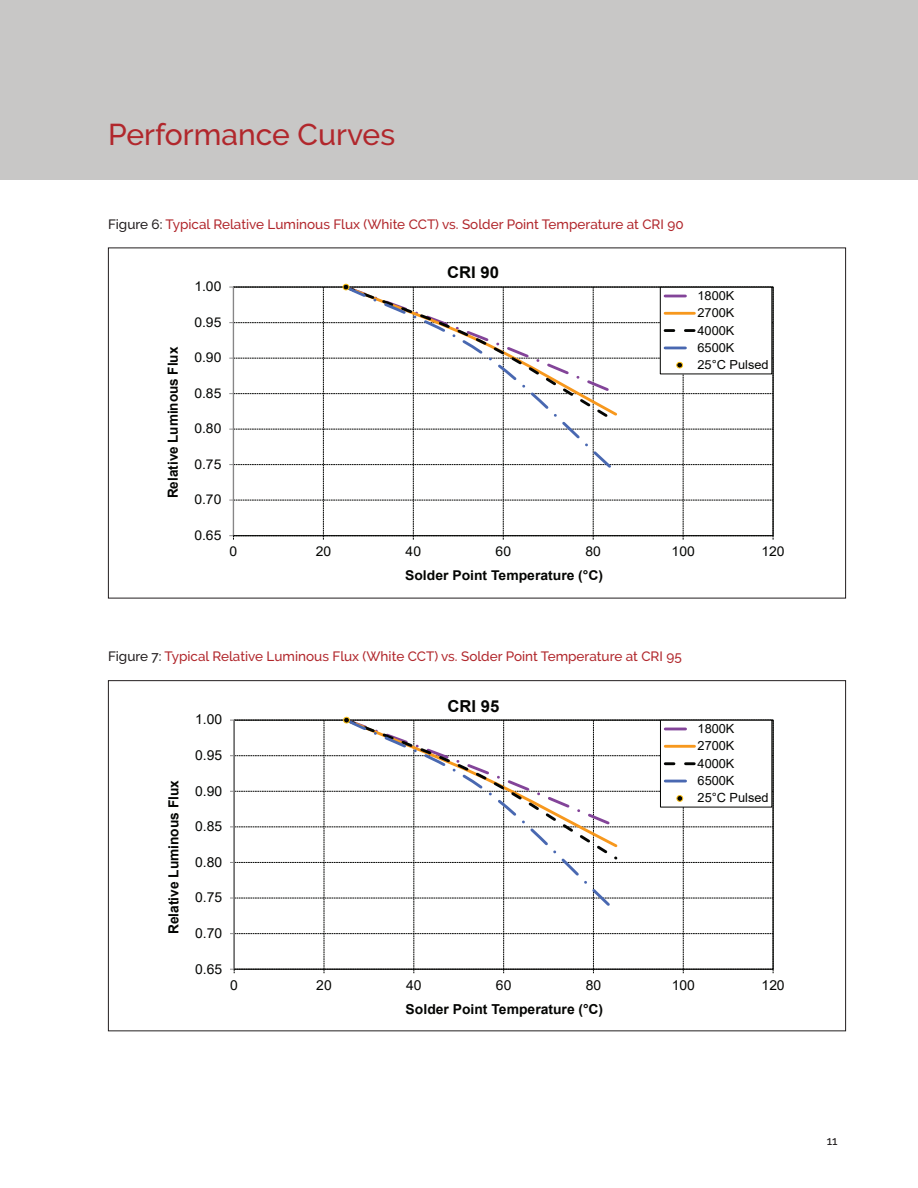
<style>
.page{position:relative;width:918px;height:1188px;background:#fff}
.page>*{position:absolute;margin:0;border:0;box-sizing:border-box;transform-origin:0 0}
.t1{font:500 30px "Raleway";color:#b1272c}
.t2{font:700 16.5px "Arial";color:#040503}
.t3{font:700 16.2px "Arial";color:#040503}
.t4{font:700 13.95px "Arial";color:#040503}
.t5{font:13.8px "Arial";letter-spacing:.005em;color:#040503}
.t6{font:700 13.8px "Arial";color:#040503}
.t7{font:500 13.5px "Raleway";color:#b1272c}
.t8{font:13.5px "Arial";letter-spacing:.005em;color:#040503}
.t9{font:700 13.5px "Arial";color:#040503}
.t10{font:12.6px/17.4px "Arial";color:#040503}
.t11{font:12.45px/17.4px "Arial";color:#040503}
.t12{font:500 12px "Raleway";color:#231f20}
.s1{color:#231f20}
</style>
<div class="page">
<div style="left:0;top:0;width:918px;height:180px;background:#c8c7c6"></div>
<svg style="left:229px;top:284px;width:545px;height:256px"></svg>
<div style="left:676px;top:362px;width:7px;height:6px;border:1px solid #fcc011;border-radius:50%"></div>
<svg style="left:230px;top:717px;width:544px;height:256px"></svg>
<div style="left:677px;top:795px;width:6px;height:7px;border:1px solid #fcc011;border-radius:50%"></div>
<h1 class="t1" style="left:108px;top:117px;width:289px">Performance Curves</h1>
<p class="t7" style="left:108px;top:216px;width:577px"><span class="s1">Figure 6:</span> Typical Relative Luminous Flux (White CCT) vs. Solder Point Temperature at CRI 90</p>
<p class="t4" style="left:163px;top:498px;width:153px;rotate:-90deg">Relative Luminous Flux</p>
<p class="t8" style="left:194px;top:277px;width:29px">1.00</p>
<p class="t8" style="left:194px;top:313px;width:29px">0.95</p>
<p class="t8" style="left:194px;top:348px;width:29px">0.90</p>
<p class="t8" style="left:194px;top:384px;width:29px">0.85</p>
<p class="t8" style="left:194px;top:419px;width:29px">0.80</p>
<p class="t8" style="left:194px;top:455px;width:29px">0.75</p>
<p class="t3" style="left:447px;top:261px;width:54px">CRI 90</p>
<p class="t11" style="left:698px;top:287px;width:73px">1800K<br>2700K<br>4000K<br>6500K<br>25°C Pulsed</p>
<p class="t8" style="left:194px;top:490px;width:29px">0.70</p>
<p class="t8" style="left:194px;top:526px;width:29px">0.65</p>
<p class="t8" style="left:230px;top:542px;width:9px">0</p>
<p class="t8" style="left:316px;top:542px;width:17px">20</p>
<p class="t8" style="left:406px;top:542px;width:17px">40</p>
<p class="t8" style="left:496px;top:542px;width:17px">60</p>
<p class="t8" style="left:586px;top:542px;width:17px">80</p>
<p class="t8" style="left:672px;top:542px;width:25px">100</p>
<p class="t8" style="left:762px;top:542px;width:25px">120</p>
<p class="t9" style="left:405px;top:566px;width:199px">Solder Point Temperature (°C)</p>
<p class="t7" style="left:108px;top:649px;width:575px"><span class="s1">Figure 7:</span> Typical Relative Luminous Flux (White CCT) vs. Solder Point Temperature at CRI 95</p>
<p class="t4" style="left:164px;top:934px;width:156px;rotate:-90deg">Relative Luminous Flux</p>
<p class="t5" style="left:195px;top:710px;width:29px">1.00</p>
<p class="t5" style="left:195px;top:746px;width:29px">0.95</p>
<p class="t5" style="left:195px;top:781px;width:29px">0.90</p>
<p class="t5" style="left:195px;top:817px;width:29px">0.85</p>
<p class="t5" style="left:195px;top:853px;width:29px">0.80</p>
<p class="t5" style="left:195px;top:888px;width:29px">0.75</p>
<p class="t2" style="left:447px;top:694px;width:53px">CRI 95</p>
<p class="t10" style="left:698px;top:720px;width:73px">1800K<br>2700K<br>4000K<br>6500K<br>25°C Pulsed</p>
<p class="t5" style="left:195px;top:924px;width:29px">0.70</p>
<p class="t5" style="left:195px;top:959px;width:29px">0.65</p>
<p class="t5" style="left:230px;top:976px;width:9px">0</p>
<p class="t5" style="left:316px;top:976px;width:17px">20</p>
<p class="t5" style="left:406px;top:976px;width:17px">40</p>
<p class="t5" style="left:496px;top:976px;width:17px">60</p>
<p class="t5" style="left:586px;top:976px;width:17px">80</p>
<p class="t5" style="left:672px;top:976px;width:25px">100</p>
<p class="t5" style="left:762px;top:976px;width:25px">120</p>
<p class="t6" style="left:406px;top:1000px;width:199px">Solder Point Temperature (°C)</p>
<p class="t12" style="left:827px;top:1134px;width:12px">11</p>
</div>
